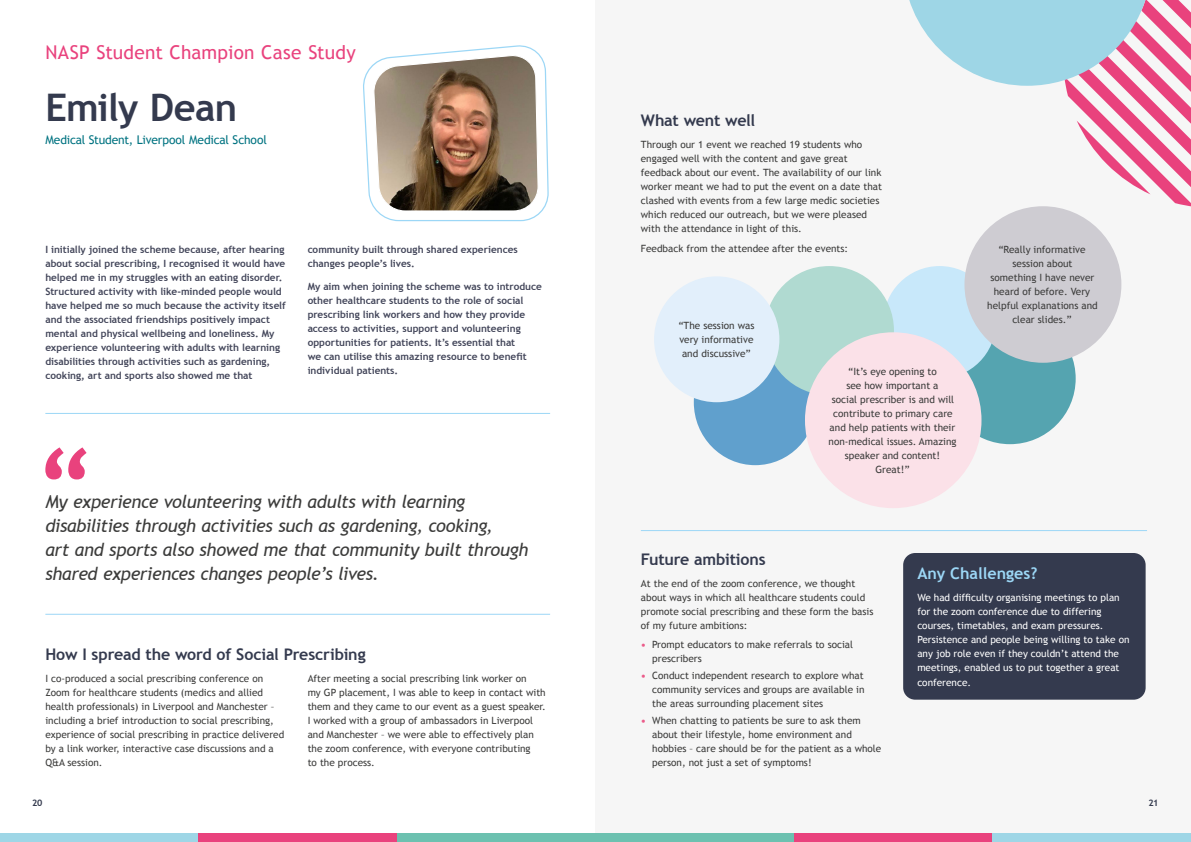
<style>
.page{position:relative;width:1191px;height:842px;background:#fff}
.page>*{position:absolute;margin:0;border:0;box-sizing:border-box;transform-origin:0 0}
.t1{font:700 38px "Trebuchet MS";letter-spacing:-.02em;color:#343a4e}
.t2{font:19px "Trebuchet MS";letter-spacing:.01em;color:#e9427d}
.t3{font:italic 18px/24px "Trebuchet MS";letter-spacing:-.02em;color:#3c3c3b}
.t4{font:700 16px "Trebuchet MS";letter-spacing:-.01em;color:#343a4e}
.t5{font:700 16px "Trebuchet MS";color:#9cd7f6}
.t6{font:12px "Trebuchet MS";letter-spacing:-.015em;color:#007381}
.t7{font:10px/14px "Trebuchet MS";color:#3c3c3b}
.t8{font:700 10px/14px "Trebuchet MS";color:#43465a}
.t9{font:10px/14px "Trebuchet MS";color:#fff}
.t10{font:700 9px "Trebuchet MS";color:#343a4e}
.s1{font-weight:700;color:#eb5c8a}
</style>
<div class="page">
<div style="left:595px;top:0;width:596px;height:842px;background:#f6f6f6"></div>
<div style="left:0;top:833px;width:198px;height:9px;background:#9ed6e6"></div>
<div style="left:595px;top:833px;width:199px;height:9px;background:#6cc1b0"></div>
<div style="left:198px;top:833px;width:199px;height:9px;background:#e9427d"></div>
<div style="left:794px;top:833px;width:198px;height:9px;background:#e9427d"></div>
<div style="left:397px;top:833px;width:198px;height:9px;background:#6cc1b0"></div>
<div style="left:992px;top:833px;width:199px;height:9px;background:#9ed6e6"></div>
<svg style="left:909px;top:0;width:282px;height:207px"></svg>
<div style="left:944px;top:313px;width:131px;height:131px;background:#55a4b0;border-radius:50%"></div>
<div style="left:883px;top:266px;width:112px;height:112px;background:#c8e8fa;border-radius:50%"></div>
<div style="left:694px;top:339px;width:122px;height:126px;background:#60a0cd;border-radius:50%"></div>
<div style="left:764px;top:266px;width:130px;height:129px;background:#b0dad1;border-radius:50%"></div>
<div style="left:964px;top:206px;width:157px;height:157px;background:#ceccd2;border-radius:50%"></div>
<div style="left:805px;top:332px;width:176px;height:176px;background:#fbe1e8;border-radius:50%"></div>
<div style="left:654px;top:276px;width:125px;height:126px;background:#e2effb;border-radius:50%"></div>
<svg style="left:45px;top:447px;width:42px;height:32px"></svg>
<hr style="left:45px;top:614px;width:505px;height:1px;background:#9cd7f6">
<hr style="left:45px;top:413px;width:505px;height:1px;background:#9cd7f6">
<hr style="left:641px;top:530px;width:506px;height:1px;background:#9cd7f6">
<svg style="left:363px;top:45px;width:186px;height:177px"></svg>
<div style="left:903px;top:553px;width:242px;height:147px;background:#343a4e;border-radius:12px"></div>
<p class="t2" style="left:45px;top:41px;width:312px">NASP Student Champion Case Study</p>
<p class="t1" style="left:45px;top:84px;width:193px">Emily Dean</p>
<p class="t6" style="left:45px;top:133px;width:223px">Medical Student, Liverpool Medical School</p>
<p class="t8" style="left:45px;top:243px;width:242px">I initially joined the scheme because, after hearing about social prescribing, I recognised it would have helped me in my struggles with an eating disorder.<br>Structured activity with like-minded people would have helped me so much because the activity itself and the associated friendships positively impact mental and physical wellbeing and loneliness. My experience volunteering with adults with learning disabilities through activities such as gardening, cooking, art and sports also showed me that</p>
<p class="t8" style="left:308px;top:243px;width:212px">community built through shared experiences changes people’s lives.</p>
<p class="t8" style="left:308px;top:279px;width:236px">My aim when joining the scheme was to introduce other healthcare students to the role of social prescribing link workers and how they provide access to activities, support and volunteering opportunities for patients. It’s essential that<br>we can utilise this amazing resource to benefit individual patients.</p>
<p class="t3" style="left:45px;top:490px;width:485px">My experience volunteering with adults with learning disabilities through activities such as gardening, cooking,<br>art and sports also showed me that community built through shared experiences changes people’s lives.</p>
<p class="t4" style="left:45px;top:644px;width:322px">How I spread the word of Social Prescribing</p>
<p class="t7" style="left:45px;top:672px;width:240px">I co-produced a social prescribing conference on Zoom for healthcare students (medics and allied health professionals) in Liverpool and Manchester – including a brief introduction to social prescribing, experience of social prescribing in practice delivered by a link worker, interactive case discussions and a Q&amp;A session.</p>
<p class="t7" style="left:308px;top:672px;width:240px">After meeting a social prescribing link worker on<br>my GP placement, I was able to keep in contact with them and they came to our event as a guest speaker.<br>I worked with a group of ambassadors in Liverpool and Manchester – we were able to effectively plan the zoom conference, with everyone contributing<br>to the process.</p>
<p class="t4" style="left:641px;top:110px;width:116px">What went well</p>
<p class="t7" style="left:641px;top:137px;width:243px">Through our 1 event we reached 19 students who engaged well with the content and gave great feedback about our event. The availability of our link worker meant we had to put the event on a date that clashed with events from a few large medic societies which reduced our outreach, but we were pleased with the attendance in light of this.</p>
<p class="t7" style="left:641px;top:241px;width:209px">Feedback from the attendee after the events:</p>
<p class="t7" style="left:678px;top:319px;width:77px;text-align:justify">“The session was very informative and discussive”</p>
<p class="t7" style="left:828px;top:364px;width:129px;text-align:center">“It’s eye opening to<br>see how important a<br>social prescriber is and will contribute to primary care and help patients with their non-medical issues. Amazing speaker and content!<br>Great!”</p>
<p class="t7" style="left:987px;top:243px;width:112px;text-align:center">“Really informative session about<br>something I have never heard of before. Very helpful explanations and clear slides.”</p>
<p class="t4" style="left:641px;top:549px;width:126px">Future ambitions</p>
<p class="t7" style="left:641px;top:576px;width:234px">At the end of the zoom conference, we thought about ways in which all healthcare students could promote social prescribing and these form the basis of my future ambitions:</p>
<p class="t7" style="left:652px;top:638px;width:202px;text-indent:-11px"><span class="s1">•</span> Prompt educators to make referrals to social prescribers</p>
<p class="t7" style="left:652px;top:669px;width:214px;text-align:justify;text-indent:-11px"><span class="s1">•</span> Conduct independent research to explore what community services and groups are available in the areas surrounding placement sites</p>
<p class="t7" style="left:652px;top:714px;width:231px;text-indent:-11px"><span class="s1">•</span> When chatting to patients be sure to ask them about their lifestyle, home environment and hobbies – care should be for the patient as a whole person, not just a set of symptoms!</p>
<p class="t5" style="left:917px;top:563px;width:121px">Any Challenges?</p>
<p class="t9" style="left:917px;top:591px;width:214px">We had difficulty organising meetings to plan for the zoom conference due to differing courses, timetables, and exam pressures.<br>Persistence and people being willing to take on any job role even if they couldn’t attend the meetings, enabled us to put together a great conference.</p>
<p class="t10" style="left:32px;top:797px;width:12px">20</p>
<p class="t10" style="left:1148px;top:797px;width:12px">21</p>
</div>
